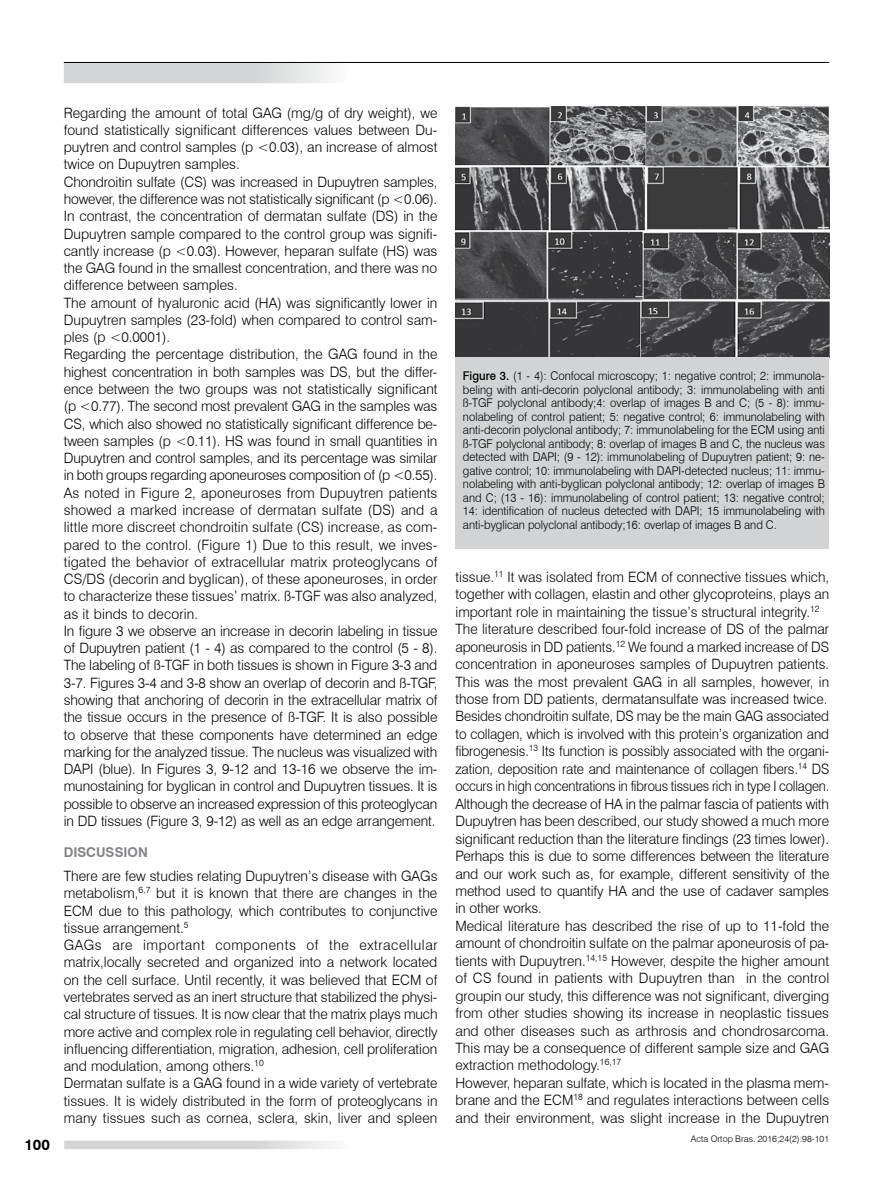
<style>
.page{position:relative;width:893px;height:1191px;background:#fff}
.page>*{position:absolute;margin:0;border:0;box-sizing:border-box;transform-origin:0 0}
.t1{font:700 15px "Swiss 721 BT";color:#000}
.t2{font:300 14.25px/17.2px "Swiss 721 BT";color:#000}
.t3{font:700 13.5px "Swiss 721 BT";color:#808285}
.t4{font:300 12px/13.5px "Swiss 721 BT";color:#000;text-align:justify;scale:.94 1}
.t5{font:300 9px "Swiss 721 BT";color:#000}
.s1{font-weight:500}
</style>
<div class="page">
<svg style="left:64px;top:63px;width:267px;height:20px;background:#d7d9da"></svg>
<svg style="left:64px;top:1140px;width:267px;height:9px"></svg>
<hr style="left:64px;top:62px;width:765px;height:1px;background:#000">
<img style="left:455px;top:107px;width:374px;height:250px">
<div style="left:455px;top:357px;width:374px;height:192px;background:#d1d3d4"></div>
<p class="t1" style="left:24px;top:1135px;width:27px">100</p>
<p class="t2" style="left:64px;top:104px;width:375px">Regarding the amount of total GAG (mg/g of dry weight), we found statistically significant differences values between Du&shy;puytren and control samples (p &lt;0.03), an increase of almost twice on Dupuytren samples.<br>Chondroitin sulfate (CS) was increased in Dupuytren samples, however, the difference was not statistically significant (p &lt;0.06).<br>In contrast, the concentration of dermatan sulfate (DS) in the Dupuytren sample compared to the control group was signifi&shy;cantly increase (p &lt;0.03). However, heparan sulfate (HS) was the GAG found in the smallest concentration, and there was no difference between samples.<br>The amount of hyaluronic acid (HA) was significantly lower in Dupuytren samples (23-fold) when compared to control sam&shy;ples (p &lt;0.0001).<br>Regarding the percentage distribution, the GAG found in the highest concentration in both samples was DS, but the differ&shy;ence between the two groups was not statistically significant (p &lt;0.77). The second most prevalent GAG in the samples was CS, which also showed no statistically significant difference be&shy;tween samples (p &lt;0.11). HS was found in small quantities in Dupuytren and control samples, and its percentage was similar in both groups regarding aponeuroses composition of (p &lt;0.55).<br>As noted in Figure 2, aponeuroses from Dupuytren patients showed a marked increase of dermatan sulfate (DS) and a little more discreet chondroitin sulfate (CS) increase, as com&shy;pared to the control. (Figure 1) Due to this result, we inves&shy;tigated the behavior of extracellular matrix proteoglycans of CS/DS (decorin and byglican), of these aponeuroses, in order to characterize these tissues’ matrix. ß-TGF was also analyzed, as it binds to decorin.<br>In figure 3 we observe an increase in decorin labeling in tissue of Dupuytren patient (1 - 4) as compared to the control (5 - 8).<br>The labeling of ß-TGF in both tissues is shown in Figure 3-3 and 3-7. Figures 3-4 and 3-8 show an overlap of decorin and ß-TGF, showing that anchoring of decorin in the extracellular matrix of the tissue occurs in the presence of ß-TGF. It is also possible to observe that these components have determined an edge marking for the analyzed tissue. The nucleus was visualized with DAPI (blue). In Figures 3, 9-12 and 13-16 we observe the im&shy;munostaining for byglican in control and Dupuytren tissues. It is possible to observe an increased expression of this proteoglycan in DD tissues (Figure 3, 9-12) as well as an edge arrangement.</p>
<p class="t3" style="left:64px;top:844px;width:69px">DISCUSSion</p>
<p class="t2" style="left:64px;top:867px;width:375px">There are few studies relating Dupuytren’s disease with GAGs metabolism,<sup>6,7</sup> but it is known that there are changes in the ECM due to this pathology, which contributes to conjunctive tissue arrangement.<sup>5<br></sup>GAGs are important components of the extracellular matrix,locally secreted and organized into a network located on the cell surface. Until recently, it was believed that ECM of vertebrates served as an inert structure that stabilized the physi&shy;cal structure of tissues. It is now clear that the matrix plays much more active and complex role in regulating cell behavior, directly influencing differentiation, migration, adhesion, cell proliferation and modulation, among others.<sup>10<br></sup>Dermatan sulfate is a GAG found in a wide variety of vertebrate tissues. It is widely distributed in the form of proteoglycans in many tissues such as cornea, sclera, skin, liver and spleen</p>
<p class="t4" style="left:463px;top:369px;width:387px"><span class="s1">Figure 3.</span> (1 - 4): Confocal microscopy; 1: negative control; 2: immunola&shy;beling with anti-decorin polyclonal antibody; 3: immunolabeling with anti ß-TGF polyclonal antibody;4: overlap of images B and C; (5 - 8): immu&shy;nolabeling of control patient; 5: negative control; 6: immunolabeling with anti-decorin polyclonal antibody; 7: immunolabeling for the ECM using anti ß-TGF polyclonal antibody; 8: overlap of images B and C, the nucleus was detected with DAPI; (9 - 12): immunolabeling of Dupuytren patient; 9: ne&shy;gative control; 10: immunolabeling with DAPI-detected nucleus; 11: immu&shy;nolabeling with anti-byglican polyclonal antibody; 12: overlap of images B and C; (13 - 16): immunolabeling of control patient; 13: negative control; 14: identification of nucleus detected with DAPI; 15 immunolabeling with anti-byglican polyclonal antibody;16: overlap of images B and C.</p>
<p class="t2" style="left:455px;top:568px;width:375px">tissue.<sup>11</sup> It was isolated from ECM of connective tissues which, together with collagen, elastin and other glycoproteins, plays an important role in maintaining the tissue’s structural integrity.<sup>12<br></sup>The literature described four-fold increase of DS of the palmar aponeurosis in DD patients.<sup>12</sup> We found a marked increase of DS concentration in aponeuroses samples of Dupuytren patients.<br>This was the most prevalent GAG in all samples, however, in those from DD patients, dermatansulfate was increased twice.<br>Besides chondroitin sulfate, DS may be the main GAG associated to collagen, which is involved with this protein’s organization and fibrogenesis.<sup>13</sup> Its function is possibly associated with the organi&shy;zation, deposition rate and maintenance of collagen fibers.<sup>14</sup> DS occurs in high concentrations in fibrous tissues rich in type I collagen.<br>Although the decrease of HA in the palmar fascia of patients with Dupuytren has been described, our study showed a much more significant reduction than the literature findings (23 times lower).<br>Perhaps this is due to some differences between the literature and our work such as, for example, different sensitivity of the method used to quantify HA and the use of cadaver samples in other works.<br>Medical literature has described the rise of up to 11-fold the amount of chondroitin sulfate on the palmar aponeurosis of pa&shy;tients with Dupuytren.<sup>14,15</sup> However, despite the higher amount of CS found in patients with Dupuytren than in the control groupin our study, this difference was not significant, diverging from other studies showing its increase in neoplastic tissues and other diseases such as arthrosis and chondrosarcoma.<br>This may be a consequence of different sample size and GAG extraction methodology.<sup>16,17<br></sup>However, heparan sulfate, which is located in the plasma mem&shy;brane and the ECM<sup>18</sup> and regulates interactions between cells and their environment, was slight increase in the Dupuytren</p>
<p class="t5" style="left:691px;top:1133px;width:140px">Acta Ortop Bras. 2016;24(2):98-101</p>
</div>
